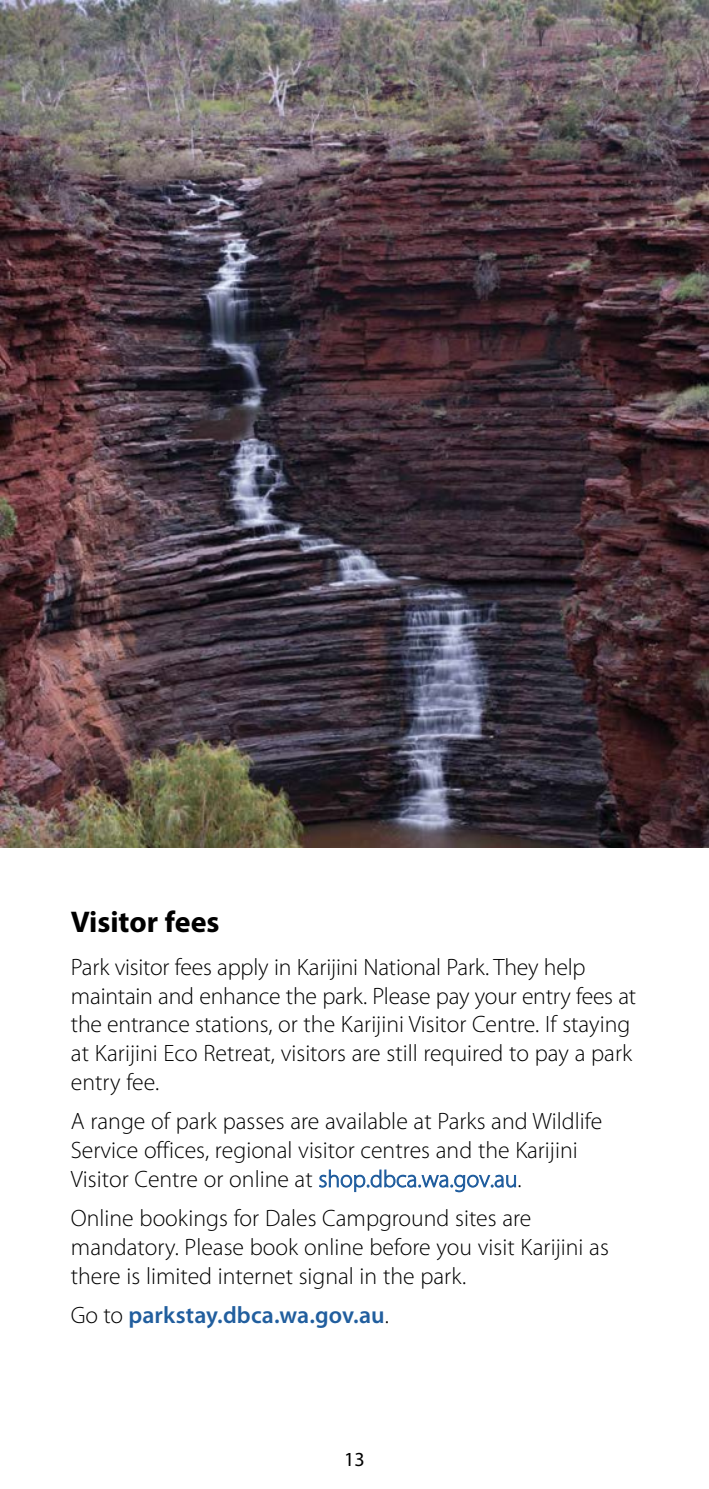
<style>
.page{position:relative;width:709px;height:1489px;background:#fff}
.page>*{position:absolute;margin:0;border:0;box-sizing:border-box;transform-origin:0 0}
.t1{font:700 30px "Myriad Pro";color:#000}
.t2{font:300 23.75px/28.8px "Myriad Pro";color:#000}
.t3{font:600 23.75px "Myriad Pro";letter-spacing:.005em;color:#215e9e}
.t4{font:20px "Myriad Pro";color:#000}
.s1{color:#205d9e}
.s2{font-weight:300;color:#000}
</style>
<div class="page">
<img style="left:0;top:0;width:709px;height:847px">
<p class="t1" style="left:71px;top:902px;width:150px">Visitor fees</p>
<p class="t2" style="left:71px;top:952px;width:567px">Park visitor fees apply in Karijini National Park. They help maintain and enhance the park. Please pay your entry fees at the entrance stations, or the Karijini Visitor Centre. If staying at Karijini Eco Retreat, visitors are still required to pay a park entry fee.</p>
<p class="t2" style="left:71px;top:1106px;width:533px">A range of park passes are available at Parks and Wildlife<br>Service offices, regional visitor centres and the Karijini<br>Visitor Centre or online at <span class="s1">shop.dbca.wa.gov.au</span>.</p>
<p class="t2" style="left:71px;top:1203px;width:539px">Online bookings for Dales Campground sites are mandatory. Please book online before you visit Karijini as there is limited internet signal in the park.</p>
<p class="t3" style="left:71px;top:1299px;width:319px"><span class="s2">Go to</span> parkstay.dbca.wa.gov.au<span class="s2">.</span></p>
<p class="t4" style="left:344px;top:1446px;width:22px">13</p>
</div>
